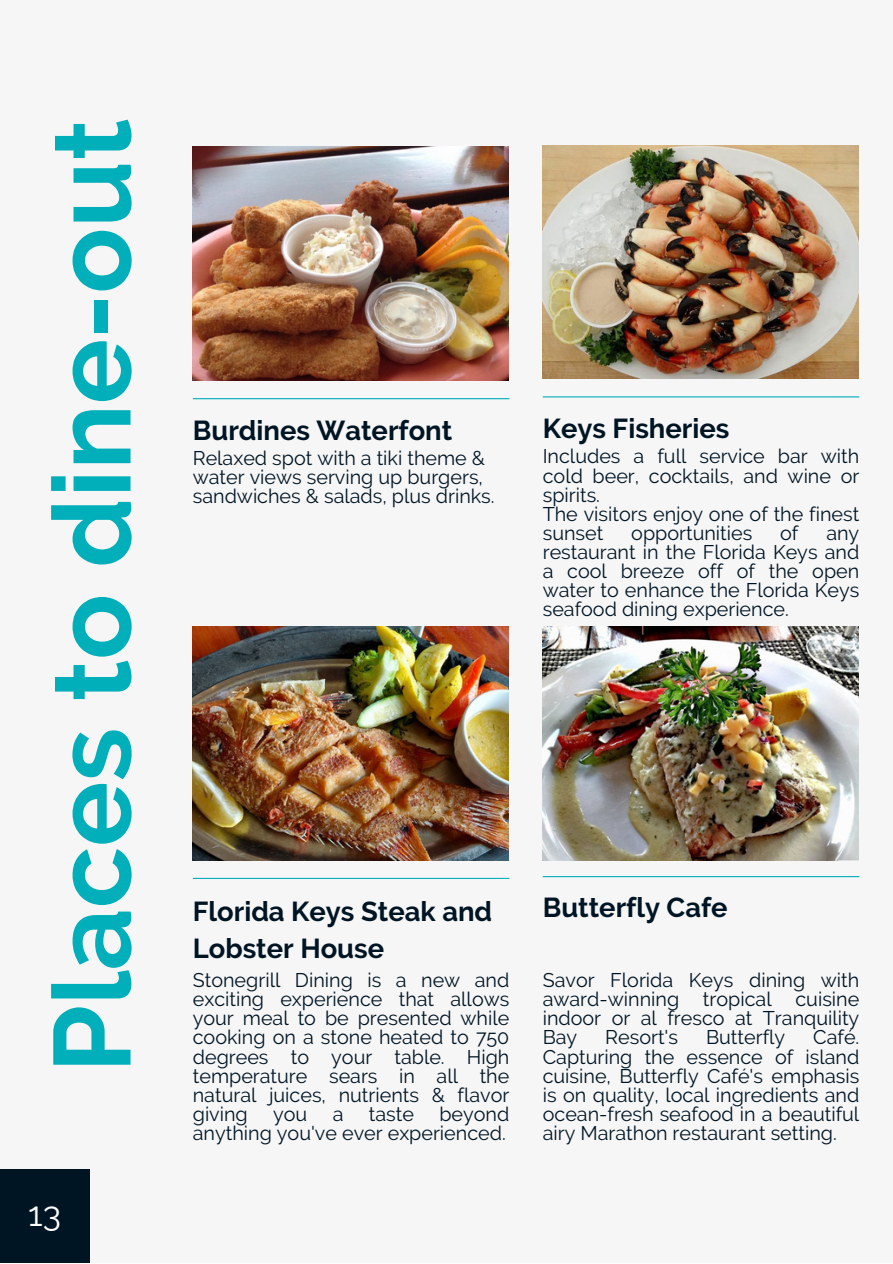
<style>
.page{position:relative;width:893px;height:1264px;background:#fff}
.page>*{position:absolute;margin:0;border:0;box-sizing:border-box;transform-origin:0 0}
.t1{font:700 108.75px "Raleway";color:#00afb9}
.t2{font:34.05px "Raleway";color:#fff}
.t3{font:700 27.3px/37.5px "Raleway";color:#001524}
.t4{font:19.8px/19px "Raleway";color:#001524;text-align:justify}
</style>
<div class="page">
<div style="left:0;top:0;width:892px;height:1262px;background:#f6f6f6"></div>
<img style="left:193px;top:147px;width:316px;height:234px">
<hr style="left:193px;top:398px;width:316px;height:1px;background:#00afb9">
<img style="left:193px;top:626px;width:316px;height:234px">
<hr style="left:193px;top:877px;width:316px;height:2px;background:#00afb9">
<hr style="left:542px;top:396px;width:317px;height:1px;background:#00afb9">
<hr style="left:542px;top:876px;width:317px;height:1px;background:#00afb9">
<img style="left:542px;top:145px;width:316px;height:234px">
<img style="left:542px;top:626px;width:316px;height:234px">
<div style="left:0;top:1169px;width:89px;height:93px;background:#001524"></div>
<p class="t1" style="left:28px;top:1072px;width:955px;rotate:-90deg">Places to dine-out</p>
<p class="t2" style="left:28px;top:1194px;width:34px">13</p>
<p class="t3" style="left:193px;top:411px;width:261px">Burdines Waterfont</p>
<p class="t4" style="left:193px;top:448px;width:303px;text-align:left">Relaxed spot with a tiki theme &amp; water views serving up burgers, sandwiches &amp; salads, plus drinks.</p>
<p class="t3" style="left:542px;top:409px;width:188px">Keys Fisheries</p>
<p class="t4" style="left:542px;top:447px;width:318px">Includes a full service bar with cold beer, cocktails, and wine or spirits.</p>
<p class="t4" style="left:542px;top:504px;width:318px">The visitors enjoy one of the finest sunset</p>
<p class="t4" style="left:631px;top:523px;width:122px">opportunities</p>
<p class="t4" style="left:780px;top:523px;width:20px">of</p>
<p class="t4" style="left:542px;top:523px;width:318px;text-indent:283px">any restaurant in the Florida Keys and a cool breeze off of the open water to enhance the Florida Keys seafood dining experience.</p>
<p class="t3" style="left:193px;top:892px;width:301px">Florida Keys Steak and<br>Lobster House</p>
<p class="t4" style="left:193px;top:970px;width:318px">Stonegrill Dining is a new and exciting experience that allows your meal to be presented while cooking on a stone heated to 750 degrees to your table. High temperature sears in all the natural juices, nutrients &amp; flavor giving</p>
<p class="t4" style="left:193px;top:1104px;width:318px;text-align:right">beyond<br>anything you've ever experienced.</p>
<p class="t4" style="left:273px;top:1104px;width:36px">you</p>
<p class="t4" style="left:333px;top:1104px;width:12px">a</p>
<p class="t4" style="left:369px;top:1104px;width:47px">taste</p>
<p class="t3" style="left:542px;top:889px;width:186px">Butterfly Cafe</p>
<p class="t4" style="left:542px;top:970px;width:318px">Savor Florida Keys dining with award-winning tropical cuisine indoor or al fresco at Tranquility Bay</p>
<p class="t4" style="left:542px;top:1027px;width:318px;text-indent:270px">Café.<br>Capturing the essence of island cuisine, Butterfly Café's emphasis is on quality, local ingredients and ocean-fresh seafood in a beautiful airy Marathon restaurant setting.</p>
<p class="t4" style="left:605px;top:1027px;width:74px">Resort's</p>
<p class="t4" style="left:706px;top:1027px;width:81px">Butterfly</p>
</div>
